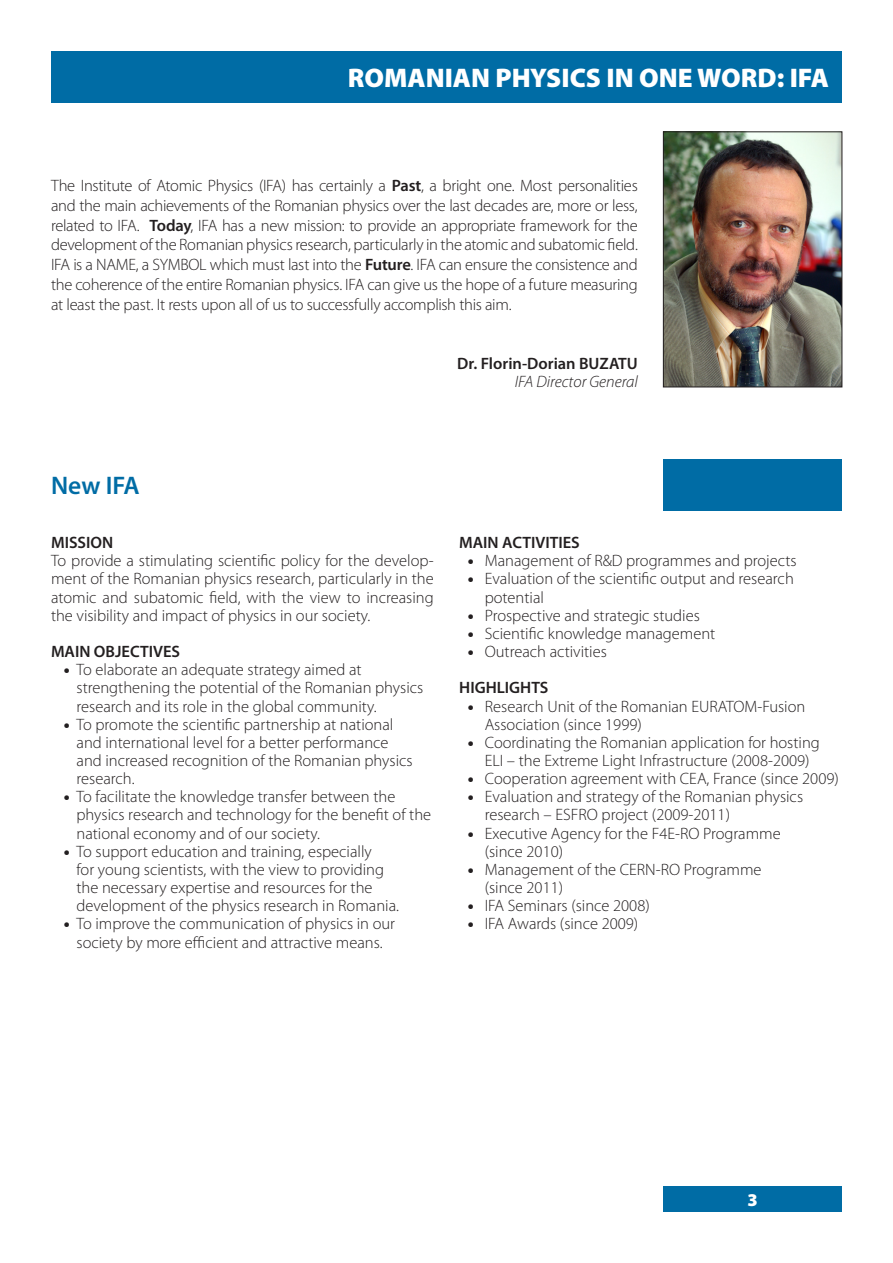
<style>
.page{position:relative;width:893px;height:1263px;background:#fff}
.page>*{position:absolute;margin:0;border:0;box-sizing:border-box;transform-origin:0 0}
.t1{font:900 27px "Myriad Pro";color:#fff}
.t2{font:600 25.5px "Myriad Pro";color:#006ca5}
.t3{font:900 18px "Myriad Pro";color:#fff}
.t4{font:300 16.5px/18.1px "Myriad Pro";color:#231f20}
.t5{font:600 16.5px "Myriad Pro";color:#231f20}
.t6{font:italic 300 16.5px "Myriad Pro";color:#231f20}
.s1{font-weight:600}
.s2{font-weight:900}
</style>
<div class="page">
<img style="left:665px;top:133px;width:175px;height:252px">
<div style="left:663px;top:131px;width:179px;height:256px;border:1px solid #231f20"></div>
<div style="left:51px;top:51px;width:791px;height:51px;background:#006ca5"></div>
<div style="left:663px;top:1186px;width:179px;height:26px;background:#006ca5"></div>
<div style="left:663px;top:459px;width:179px;height:51px;background:#006ca5"></div>
<h1 class="t1" style="left:348px;top:62px;width:483px">ROMANIAN PHYSICS IN ONE WORD: IFA</h1>
<p class="t4" style="left:51px;top:176px;width:588px;line-height:19.8px;text-align:justify">The Institute of Atomic Physics (IFA) has certainly a <span class="s1">Past</span>, a bright one. Most personalities and the main achievements of the Romanian physics over the last decades are, more or less, related to IFA. <span class="s1">Today</span>, IFA has a new mission: to provide an appropriate framework for the development of the Romanian physics research, particularly in the atomic and subatomic field.<br>IFA is a NAME, a SYMBOL which must last into the <span class="s1">Future</span>. IFA can ensure the consistence and the coherence of the entire Romanian physics. IFA can give us the hope of a future measuring at least the past. It rests upon all of us to successfully accomplish this aim.</p>
<p class="t5" style="left:457px;top:353px;width:182px">Dr. Florin-Dorian BUZATU</p>
<p class="t6" style="left:515px;top:373px;width:124px">IFA Director General</p>
<h2 class="t2" style="left:51px;top:470px;width:90px">New IFA</h2>
<p class="t5" style="left:51px;top:532px;width:64px">MISSION</p>
<p class="t4" style="left:51px;top:552px;width:384px;text-align:justify">To provide a stimulating scientific policy for the develop&shy;ment of the Romanian physics research, particularly in the atomic and subatomic field, with the view to increasing the visibility and impact of physics in our society.</p>
<p class="t5" style="left:51px;top:641px;width:131px">MAIN OBJECTIVES</p>
<p class="t4" style="left:77px;top:661px;width:348px;text-indent:-13px"><span class="s2">•</span> To elaborate an adequate strategy aimed at strengthening the potential of the Romanian physics research and its role in the global community.</p>
<p class="t4" style="left:77px;top:715px;width:338px;text-indent:-13px"><span class="s2">•</span> To promote the scientific partnership at national and international level for a better performance and increased recognition of the Romanian physics research.</p>
<p class="t4" style="left:77px;top:788px;width:356px;text-indent:-13px"><span class="s2">•</span> To facilitate the knowledge transfer between the physics research and technology for the benefit of the national economy and of our society.</p>
<p class="t4" style="left:77px;top:842px;width:324px;text-indent:-13px"><span class="s2">•</span> To support education and training, especially<br>for young scientists, with the view to providing the necessary expertise and resources for the development of the physics research in Romania.</p>
<p class="t4" style="left:64px;top:915px;width:333px;text-align:center"><span class="s2">•</span> To improve the communication of physics in our society by more efficient and attractive means.</p>
<p class="t5" style="left:459px;top:532px;width:122px">MAIN ACTIVITIES</p>
<p class="t4" style="left:468px;top:552px;width:330px"><span class="s2">•</span> Management of R&amp;D programmes and projects</p>
<p class="t4" style="left:485px;top:570px;width:311px;text-indent:-17px"><span class="s2">•</span> Evaluation of the scientific output and research potential</p>
<p class="t4" style="left:468px;top:606px;width:234px"><span class="s2">•</span> Prospective and strategic studies</p>
<p class="t4" style="left:468px;top:625px;width:249px"><span class="s2">•</span> Scientific knowledge management</p>
<p class="t4" style="left:459px;top:634px;width:149px;line-height:36.3px;text-indent:8px"><span class="s2">•</span> Outreach activities<br><span class="s1">HIGHLIGHTS</span></p>
<p class="t4" style="left:485px;top:697px;width:322px;text-indent:-17px"><span class="s2">•</span> Research Unit of the Romanian EURATOM-Fusion<br>Association (since 1999)</p>
<p class="t4" style="left:468px;top:733px;width:354px;text-align:center"><span class="s2">•</span> Coordinating the Romanian application for hosting<br>ELI – the Extreme Light Infrastructure (2008-2009)</p>
<p class="t4" style="left:468px;top:770px;width:373px"><span class="s2">•</span> Cooperation agreement with CEA, France (since 2009)</p>
<p class="t4" style="left:485px;top:788px;width:320px;text-indent:-17px"><span class="s2">•</span> Evaluation and strategy of the Romanian physics research – ESFRO project (2009-2011)</p>
<p class="t4" style="left:485px;top:824px;width:298px;text-indent:-17px"><span class="s2">•</span> Executive Agency for the F4E-RO Programme (since 2010)</p>
<p class="t4" style="left:485px;top:861px;width:278px;text-indent:-17px"><span class="s2">•</span> Management of the CERN-RO Programme (since 2011)</p>
<p class="t4" style="left:468px;top:897px;width:184px"><span class="s2">•</span> IFA Seminars (since 2008)</p>
<p class="t4" style="left:468px;top:915px;width:172px"><span class="s2">•</span> IFA Awards (since 2009)</p>
<p class="t3" style="left:747px;top:1190px;width:12px">3</p>
</div>
